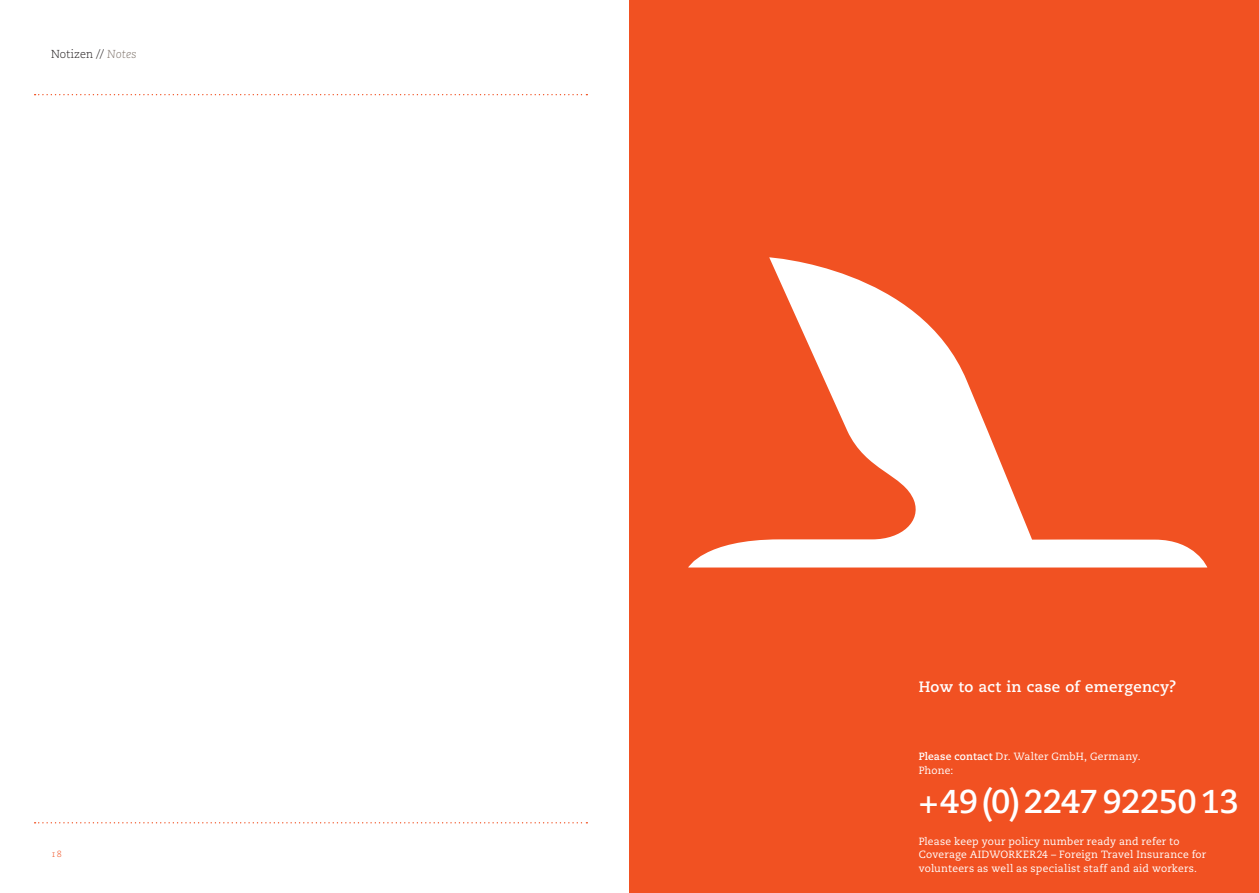
<style>
.page{position:relative;width:1259px;height:893px;background:#fff}
.page>*{position:absolute;margin:0;border:0;box-sizing:border-box;transform-origin:0 0}
.t1{font:700 33px "Caecilia LT Std";letter-spacing:-.02em;color:#fff}
.t2{font:700 15px "Caecilia LT Std";letter-spacing:.02em;color:#fff}
.t3{font:300 11.55px "Caecilia LT Std";letter-spacing:.01em;color:#231f20;scale:.95 1}
.t4{font:10.5px/13.5px "Caecilia LT Std";letter-spacing:.02em;color:#fff}
.t5{font:300 9px "Caecilia LT Std";color:#f15122}
.s1{font-style:italic;color:#80756d}
.s2{font-weight:700}
</style>
<div class="page">
<svg style="left:35px;top:94px;width:552px;height:1px"></svg>
<svg style="left:35px;top:822px;width:552px;height:1px"></svg>
<div style="left:629px;top:0;width:630px;height:893px;background:#f15122"></div>
<svg style="left:688px;top:257px;width:519px;height:310px"></svg>
<p class="t3" style="left:51px;top:47px;width:91px">Notizen // <span class="s1">Notes</span></p>
<p class="t5" style="left:51px;top:849px;width:12px">18</p>
<h2 class="t2" style="left:918px;top:678px;width:259px">How to act in case of emergency?</h2>
<p class="t4" style="left:918px;top:750px;width:223px"><span class="s2">Please contact</span> Dr. Walter GmbH, Germany.<br>Phone:</p>
<h1 class="t1" style="left:918px;top:782px;width:322px">+49(0)22479225013</h1>
<p class="t4" style="left:918px;top:834px;width:289px">Please keep your policy number ready and refer to<br>Coverage AIDWORKER24 – Foreign Travel Insurance for volunteers as well as specialist staff and aid workers.</p>
</div>
